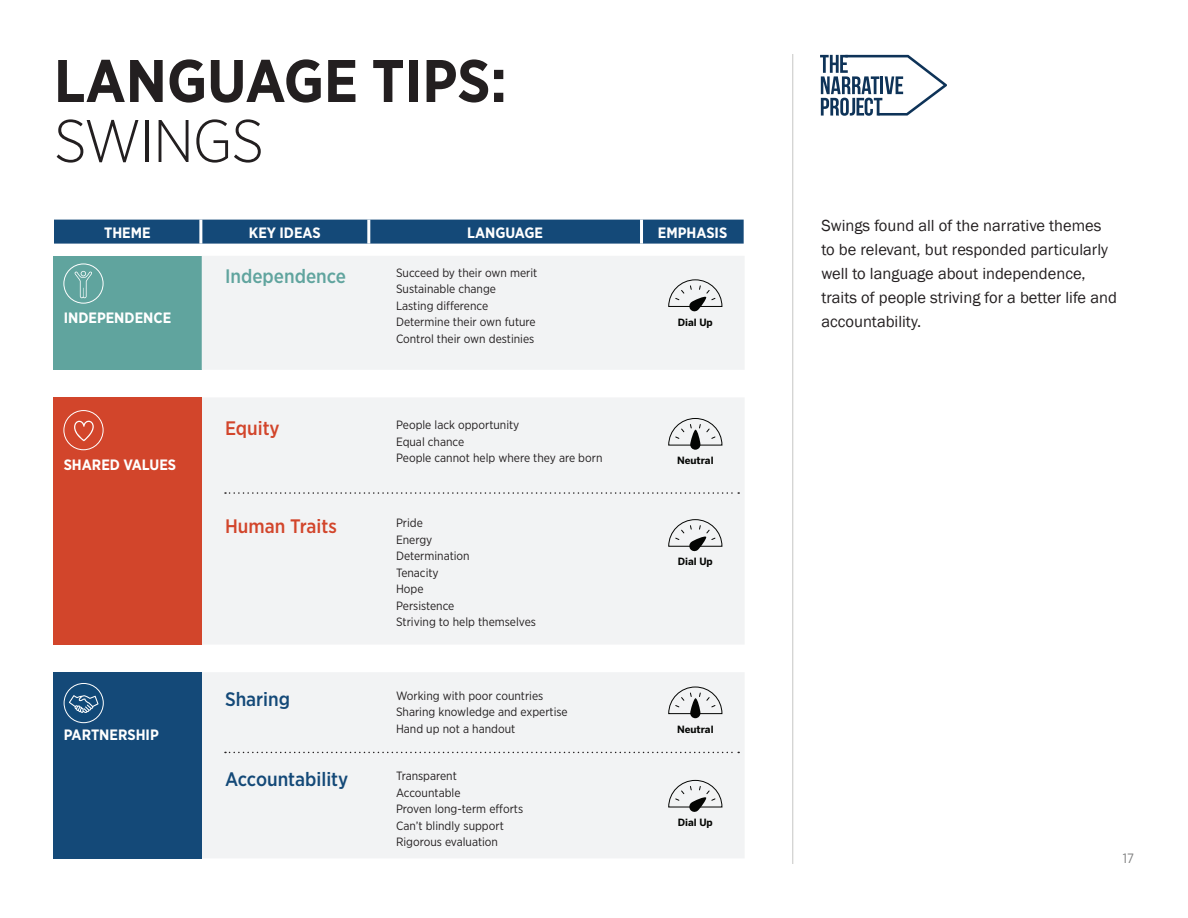
<style>
.page{position:relative;width:1188px;height:918px;background:#fff}
.page>*{position:absolute;margin:0;border:0;box-sizing:border-box;transform-origin:0 0}
.t1{font:700 60px/60px "Gotham Narrow";color:#231f20}
.t2{font:500 19.5px "Gotham Narrow";color:#144978}
.t3{font:500 19.5px "Gotham Narrow";color:#d2452b}
.t4{font:500 19.5px "Gotham Narrow";color:#60a49e}
.t5{font:16.5px/24px "Franklin Gothic";color:#231f20}
.t6{font:700 15px "Gotham Narrow";color:#fff}
.t7{font:13.5px "Gotham Narrow";color:#7f8080}
.t8{font:12px "Gotham Narrow";color:#231f20}
.t9{font:700 9.9px "Benton Sans";color:#040503}
.s1{font-weight:300}
</style>
<div class="page">
<hr style="left:792px;top:54px;width:1px;height:810px;background:#cccccb">
<svg style="left:820px;top:55px;width:127px;height:61px"></svg>
<div style="left:53px;top:256px;width:149px;height:114px;background:#60a49e"></div>
<svg style="left:202px;top:256px;width:542px;height:602px;fill:#f2f3f4"></svg>
<div style="left:53px;top:397px;width:149px;height:248px;background:#d2452b"></div>
<div style="left:53px;top:672px;width:149px;height:186px;background:#144978"></div>
<svg style="left:668px;top:418px;width:54px;height:28px"></svg>
<svg style="left:690px;top:430px;width:10px;height:20px"></svg>
<svg style="left:225px;top:492px;width:514px;height:2px"></svg>
<svg style="left:225px;top:752px;width:514px;height:1px"></svg>
<div style="left:54px;top:220px;width:690px;height:24px;background:#144978"></div>
<hr style="left:640px;top:220px;width:3px;height:24px;background:#fff">
<hr style="left:199px;top:220px;width:3px;height:24px;background:#fff">
<hr style="left:367px;top:220px;width:3px;height:24px;background:#fff">
<svg style="left:668px;top:687px;width:54px;height:27px"></svg>
<svg style="left:690px;top:698px;width:10px;height:20px"></svg>
<svg style="left:668px;top:279px;width:54px;height:33px"></svg>
<svg style="left:668px;top:519px;width:54px;height:33px"></svg>
<svg style="left:668px;top:780px;width:54px;height:33px"></svg>
<svg style="left:74px;top:271px;width:18px;height:27px"></svg>
<div style="left:64px;top:264px;width:39px;height:40px;border:1px solid #fff;border-radius:50%"></div>
<svg style="left:74px;top:421px;width:20px;height:20px"></svg>
<div style="left:64px;top:410px;width:39px;height:40px;border:1px solid #fff;border-radius:50%"></div>
<svg style="left:69px;top:695px;width:30px;height:18px"></svg>
<div style="left:64px;top:683px;width:40px;height:40px;border:1px solid #fff;border-radius:50%"></div>
<p class="t1" style="left:54px;top:50px;width:454px">LANGUAGE TIPS:<br><span class="s1">SWINGS</span></p>
<p class="t6" style="left:104px;top:223px;width:48px">THEME</p>
<p class="t6" style="left:249px;top:223px;width:73px">KEY IDEAS</p>
<p class="t6" style="left:467px;top:223px;width:78px">LANGUAGE</p>
<p class="t6" style="left:658px;top:223px;width:71px">EMPHASIS</p>
<p class="t6" style="left:64px;top:308px;width:109px">INDEPENDENCE</p>
<p class="t6" style="left:64px;top:456px;width:114px">SHARED VALUES</p>
<p class="t6" style="left:64px;top:726px;width:97px">PARTNERSHIP</p>
<p class="t4" style="left:225px;top:264px;width:123px">Independence</p>
<p class="t8" style="left:396px;top:265px;width:143px">Succeed by their own merit</p>
<p class="t8" style="left:396px;top:282px;width:102px">Sustainable change</p>
<p class="t8" style="left:396px;top:298px;width:94px">Lasting difference</p>
<p class="t8" style="left:396px;top:315px;width:141px">Determine their own future</p>
<p class="t8" style="left:396px;top:331px;width:140px">Control their own destinies</p>
<p class="t3" style="left:225px;top:416px;width:56px">Equity</p>
<p class="t8" style="left:396px;top:417px;width:125px">People lack opportunity</p>
<p class="t8" style="left:396px;top:434px;width:70px">Equal chance</p>
<p class="t8" style="left:396px;top:450px;width:208px">People cannot help where they are born</p>
<p class="t3" style="left:225px;top:515px;width:113px">Human Traits</p>
<p class="t8" style="left:396px;top:516px;width:28px">Pride</p>
<p class="t8" style="left:396px;top:532px;width:38px">Energy</p>
<p class="t8" style="left:396px;top:549px;width:75px">Determination</p>
<p class="t8" style="left:396px;top:565px;width:44px">Tenacity</p>
<p class="t8" style="left:396px;top:582px;width:29px">Hope</p>
<p class="t8" style="left:396px;top:598px;width:60px">Persistence</p>
<p class="t8" style="left:396px;top:615px;width:141px">Striving to help themselves</p>
<p class="t2" style="left:225px;top:687px;width:67px">Sharing</p>
<p class="t8" style="left:396px;top:688px;width:149px">Working with poor countries</p>
<p class="t8" style="left:396px;top:705px;width:173px">Sharing knowledge and expertise</p>
<p class="t8" style="left:396px;top:721px;width:121px">Hand up not a handout</p>
<p class="t2" style="left:225px;top:768px;width:125px">Accountability</p>
<p class="t8" style="left:396px;top:769px;width:62px">Transparent</p>
<p class="t8" style="left:396px;top:785px;width:66px">Accountable</p>
<p class="t8" style="left:396px;top:802px;width:129px">Proven long-term efforts</p>
<p class="t8" style="left:396px;top:818px;width:109px">Can’t blindly support</p>
<p class="t8" style="left:396px;top:835px;width:104px">Rigorous evaluation</p>
<p class="t9" style="left:678px;top:316px;width:37px">Dial Up</p>
<p class="t9" style="left:677px;top:455px;width:38px">Neutral</p>
<p class="t9" style="left:678px;top:556px;width:37px">Dial Up</p>
<p class="t9" style="left:677px;top:723px;width:38px">Neutral</p>
<p class="t9" style="left:678px;top:817px;width:37px">Dial Up</p>
<p class="t5" style="left:821px;top:214px;width:297px">Swings found all of the narrative themes to be relevant, but responded particularly well to language about independence, traits of people striving for a better life and accountability.</p>
<p class="t7" style="left:1123px;top:850px;width:13px">17</p>
</div>
